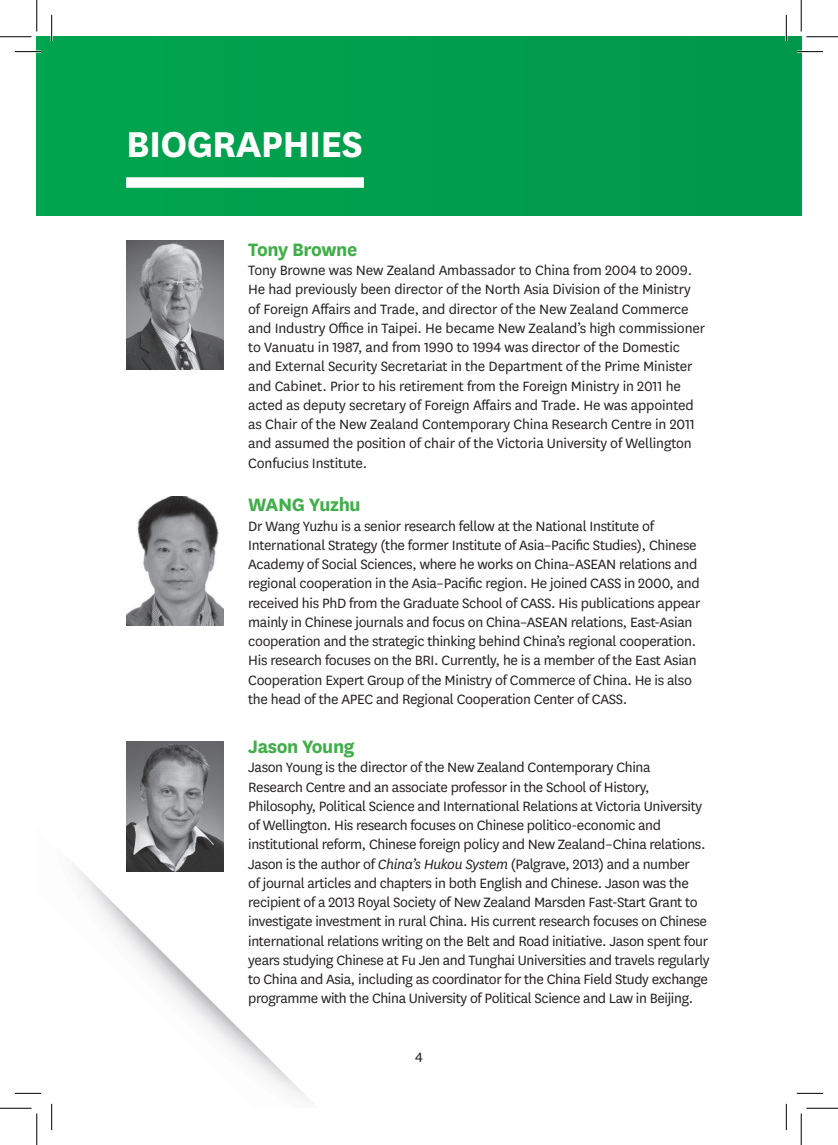
<style>
.page{position:relative;width:838px;height:1145px;background:#fff}
.page>*{position:absolute;margin:0;border:0;box-sizing:border-box;transform-origin:0 0}
.t1{font:700 42px "National";letter-spacing:-.02em;color:#fff}
.t2{font:700 21px "National";letter-spacing:-.02em;color:#40ae49}
.t3{font:15.75px/19.2px "National";letter-spacing:-.02em;color:#231f20}
.s1{font-style:italic}
</style>
<div class="page">
<div style="left:37px;top:37px;width:764px;height:178px;background:#009e4d"></div>
<div style="left:126px;top:177px;width:238px;height:11px;background:#fff"></div>
<img style="left:126px;top:240px;width:97px;height:130px">
<img style="left:126px;top:496px;width:97px;height:130px">
<img style="left:41px;top:826px;width:267px;height:278px">
<img style="left:126px;top:742px;width:97px;height:129px">
<hr style="left:15px;top:51px;width:26px;height:2px;background:#fff">
<hr style="left:796px;top:51px;width:27px;height:2px;background:#fff">
<hr style="left:51px;top:15px;width:2px;height:26px;background:#fff">
<hr style="left:785px;top:15px;width:2px;height:26px;background:#fff">
<svg style="left:15px;top:51px;width:26px;height:1px"></svg>
<svg style="left:796px;top:51px;width:27px;height:1px"></svg>
<svg style="left:15px;top:1093px;width:26px;height:1px"></svg>
<svg style="left:796px;top:1093px;width:27px;height:1px"></svg>
<svg style="left:51px;top:15px;width:1px;height:26px"></svg>
<svg style="left:51px;top:1104px;width:1px;height:26px"></svg>
<svg style="left:786px;top:15px;width:1px;height:26px"></svg>
<svg style="left:786px;top:1104px;width:1px;height:26px"></svg>
<hr style="left:0;top:36px;width:32px;height:1px;background:#000">
<hr style="left:806px;top:36px;width:31px;height:1px;background:#000">
<hr style="left:0;top:1108px;width:32px;height:1px;background:#000">
<hr style="left:806px;top:1108px;width:31px;height:1px;background:#000">
<hr style="left:36px;top:0;width:1px;height:31px;background:#000">
<hr style="left:36px;top:1113px;width:1px;height:32px;background:#000">
<hr style="left:800px;top:0;width:1px;height:31px;background:#000">
<hr style="left:800px;top:1113px;width:1px;height:32px;background:#000">
<h1 class="t1" style="left:126px;top:115px;width:238px">BIOGRAPHIES</h1>
<h2 class="t2" style="left:248px;top:235px;width:111px">Tony Browne</h2>
<p class="t3" style="left:248px;top:260px;width:458px">Tony Browne was New Zealand Ambassador to China from 2004 to 2009.<br>He had previously been director of the North Asia Division of the Ministry of Foreign Affairs and Trade, and director of the New Zealand Commerce and Industry Office in Taipei. He became New Zealand’s high commissioner to Vanuatu in 1987, and from 1990 to 1994 was director of the Domestic and External Security Secretariat in the Department of the Prime Minister and Cabinet. Prior to his retirement from the Foreign Ministry in 2011 he acted as deputy secretary of Foreign Affairs and Trade. He was appointed as Chair of the New Zealand Contemporary China Research Centre in 2011 and assumed the position of chair of the Victoria University of Wellington Confucius Institute.</p>
<h2 class="t2" style="left:248px;top:490px;width:114px">WANG Yuzhu</h2>
<p class="t3" style="left:248px;top:515px;width:453px">Dr Wang Yuzhu is a senior research fellow at the National Institute of International Strategy (the former Institute of Asia–Pacific Studies), Chinese Academy of Social Sciences, where he works on China–ASEAN relations and regional cooperation in the Asia–Pacific region. He joined CASS in 2000, and received his PhD from the Graduate School of CASS. His publications appear mainly in Chinese journals and focus on China–ASEAN relations, East-Asian cooperation and the strategic thinking behind China’s regional cooperation.<br>His research focuses on the BRI. Currently, he is a member of the East Asian Cooperation Expert Group of the Ministry of Commerce of China. He is also the head of the APEC and Regional Cooperation Center of CASS.</p>
<h2 class="t2" style="left:248px;top:732px;width:108px">Jason Young</h2>
<p class="t3" style="left:248px;top:757px;width:462px">Jason Young is the director of the New Zealand Contemporary China<br>Research Centre and an associate professor in the School of History, Philosophy, Political Science and International Relations at Victoria University of Wellington. His research focuses on Chinese politico-economic and institutional reform, Chinese foreign policy and New Zealand–China relations.<br>Jason is the author of <span class="s1">China’s Hukou System</span> (Palgrave, 2013) and a number<br>of journal articles and chapters in both English and Chinese. Jason was the recipient of a 2013 Royal Society of New Zealand Marsden Fast-Start Grant to investigate investment in rural China. His current research focuses on Chinese international relations writing on the Belt and Road initiative. Jason spent four years studying Chinese at Fu Jen and Tunghai Universities and travels regularly to China and Asia, including as coordinator for the China Field Study exchange programme with the China University of Political Science and Law in Beijing.</p>
<p class="t3" style="left:415px;top:1047px;width:9px">4</p>
</div>
